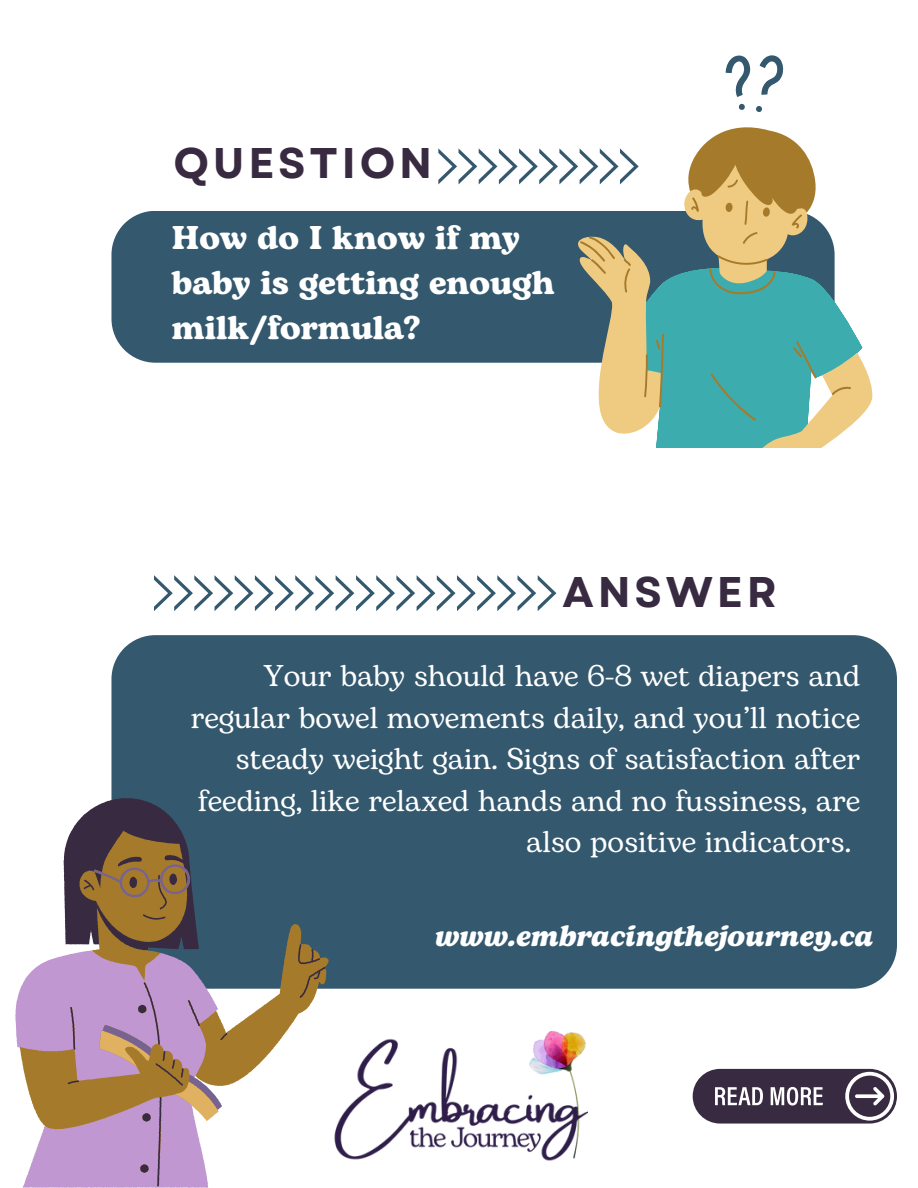
<style>
.page{position:relative;width:918px;height:1188px;background:#fff}
.page>*{position:absolute;margin:0;border:0;box-sizing:border-box;transform-origin:0 0}
.t1{font:700 42.9px "Garet";letter-spacing:.09em;color:#382a40}
.t2{font:700 32.85px/45px "Bogart";color:#fff}
.t3{font:30px/41.7px "Bogart";color:#fff;text-align:right}
.t4{font:italic 700 29.4px "Bogart";color:#fff}
</style>
<div class="page">
<div style="left:111px;top:211px;width:459px;height:152px;background:#34586e"></div>
<div style="left:111px;top:635px;width:786px;height:354px;background:#34586e"></div>
<svg style="left:438px;top:148px;width:142px;height:36px"></svg>
<svg style="left:154px;top:575px;width:402px;height:36px"></svg>
<svg style="left:570px;top:158px;width:303px;height:267px"></svg>
<svg style="left:580px;top:127px;width:272px;height:320px"></svg>
<svg style="left:726px;top:55px;width:58px;height:57px"></svg>
<svg style="left:15px;top:950px;width:193px;height:238px;fill:#c197d2"></svg>
<svg style="left:64px;top:798px;width:261px;height:388px"></svg>
<svg style="left:94px;top:864px;width:128px;height:257px"></svg>
<img style="left:334px;top:1030px;width:254px;height:131px">
<div style="left:693px;top:1069px;width:204px;height:55px;background:#382a40;border-radius:27px"></div>
<svg style="left:845px;top:1072px;width:49px;height:49px"></svg>
<svg style="left:715px;top:1087px;width:48px;height:18px"></svg>
<svg style="left:771px;top:1087px;width:52px;height:19px"></svg>
<p class="t1" style="left:173px;top:132px;width:260px">QUESTION</p>
<p class="t2" style="left:172px;top:217px;width:384px">How do I know if my baby is getting enough milk/formula?</p>
<h1 class="t1" style="left:563px;top:561px;width:216px">ANSWER</h1>
<p class="t3" style="left:191px;top:656px;width:671px">Your baby should have 6-8 wet diapers and regular bowel movements daily, and you’ll notice steady weight gain. Signs of satisfaction after feeding, like relaxed hands and no fussiness, are also positive indicators.</p>
<h1 class="t4" style="left:435px;top:915px;width:440px">www.embracingthejourney.ca</h1>
</div>
